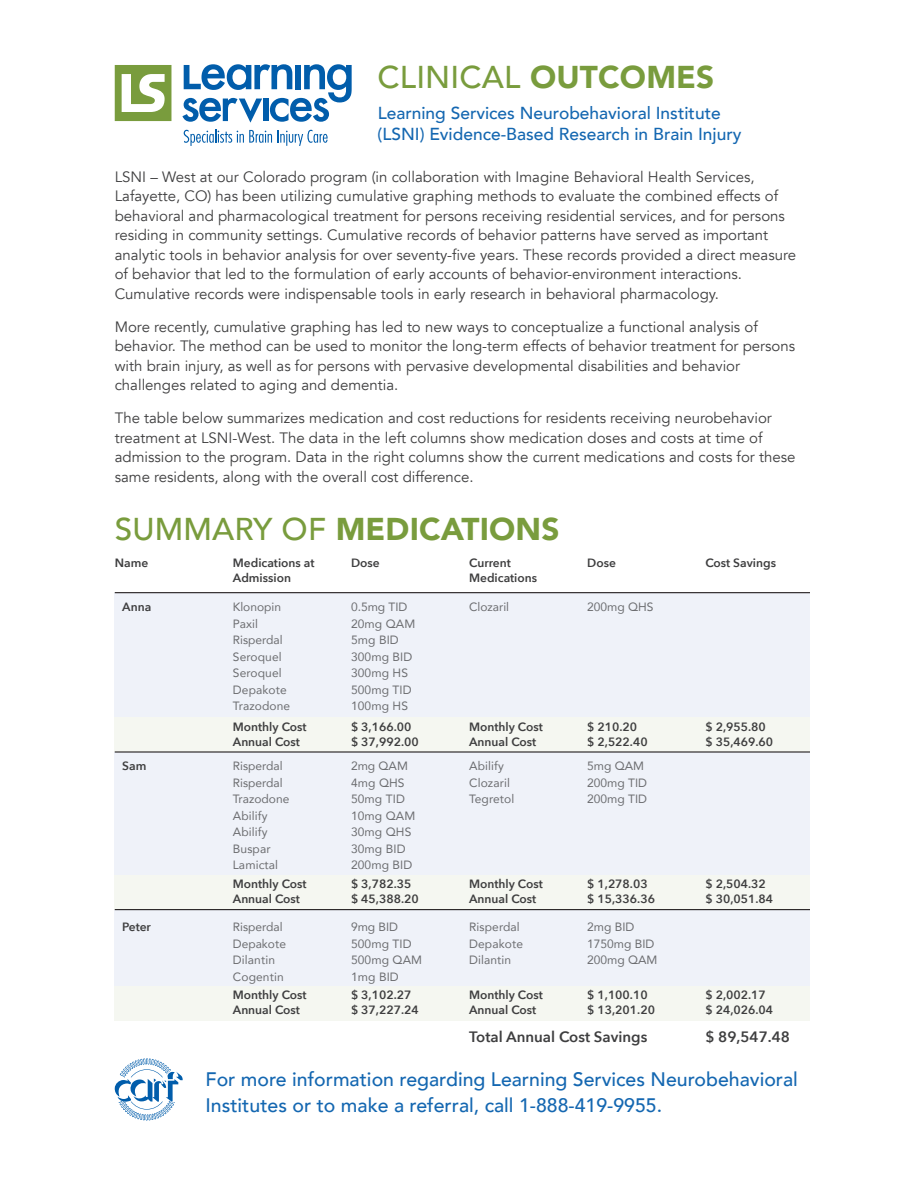
<style>
.page{position:relative;width:918px;height:1188px;background:#fff}
.page>*{position:absolute;margin:0;border:0;box-sizing:border-box;transform-origin:0 0}
.t1{font:900 31.5px "Avenir";letter-spacing:.005em;color:#799c3d}
.t2{font:500 31.5px "Avenir";letter-spacing:.005em;color:#799c3d}
.Body_Copy{font:500 19.5px/25.5px "Avenir";color:#1467b1}
.Body_Copy-2{font:500 17.4px/20.9px "Avenir";color:#1467b1}
.Body_Copy-3{font:15px/19.5px "Avenir";color:#3e3e3f}
.Body_Copy-4{font:600 15px "Avenir Next";color:#3e3e3f}
.Body_Copy-5{font:12px "Avenir";letter-spacing:.01em;color:#6c6d70}
.Body_Copy-6{font:600 12px/14.4px "Avenir Next";color:#3e3e3f}
.s1{font-weight:900}
.s2{font-weight:500}
</style>
<div class="page">
<div style="left:115px;top:717px;width:695px;height:35px;background:#f5f7f1"></div>
<div style="left:115px;top:593px;width:695px;height:124px;background:#eff2f9"></div>
<div style="left:115px;top:752px;width:695px;height:124px;background:#eff2f9"></div>
<div style="left:115px;top:911px;width:695px;height:75px;background:#eff2f9"></div>
<div style="left:115px;top:875px;width:695px;height:35px;background:#f5f7f1"></div>
<div style="left:115px;top:986px;width:695px;height:34px;background:#f5f7f1"></div>
<svg style="left:182px;top:64px;width:170px;height:59px"></svg>
<svg style="left:184px;top:129px;width:144px;height:17px"></svg>
<svg style="left:115px;top:65px;width:56px;height:56px"></svg>
<hr style="left:115px;top:592px;width:695px;height:1px;background:#231f20">
<hr style="left:115px;top:751px;width:695px;height:2px;background:#231f20">
<hr style="left:115px;top:909px;width:695px;height:1px;background:#231f20">
<svg style="left:115px;top:1058px;width:68px;height:63px"></svg>
<p class="t2" style="left:378px;top:50px;width:338px">CLINICAL <span class="s1">OUTCOMES</span></p>
<p class="Body_Copy-2" style="left:378px;top:102px;width:365px">Learning Services Neurobehavioral Institute (LSNI) Evidence-Based Research in Brain Injury</p>
<p class="Body_Copy-3" style="left:115px;top:167px;width:683px">LSNI – West at our Colorado program (in collaboration with Imagine Behavioral Health Services, Lafayette, CO) has been utilizing cumulative graphing methods to evaluate the combined effects of behavioral and pharmacological treatment for persons receiving residential services, and for persons residing in community settings. Cumulative records of behavior patterns have served as important analytic tools in behavior analysis for over seventy-five years. These records provided a direct measure of behavior that led to the formulation of early accounts of behavior-environment interactions.<br>Cumulative records were indispensable tools in early research in behavioral pharmacology.</p>
<p class="Body_Copy-3" style="left:115px;top:317px;width:682px">More recently, cumulative graphing has led to new ways to conceptualize a functional analysis of behavior. The method can be used to monitor the long-term effects of behavior treatment for persons with brain injury, as well as for persons with pervasive developmental disabilities and behavior challenges related to aging and dementia.</p>
<p class="Body_Copy-3" style="left:115px;top:408px;width:682px">The table below summarizes medication and cost reductions for residents receiving neurobehavior treatment at LSNI-West. The data in the left columns show medication doses and costs at time of admission to the program. Data in the right columns show the current medications and costs for these same residents, along with the overall cost difference.</p>
<p class="t1" style="left:115px;top:502px;width:446px"><span class="s2">SUMMARY OF</span> MEDICATIONS</p>
<p class="Body_Copy-6" style="left:115px;top:556px;width:35px">Name</p>
<p class="Body_Copy-6" style="left:122px;top:600px;width:31px">Anna</p>
<p class="Body_Copy-6" style="left:233px;top:556px;width:83px">Medications at<br>Admission</p>
<p class="Body_Copy-5" style="left:233px;top:598px;width:50px">Klonopin</p>
<p class="Body_Copy-5" style="left:233px;top:614px;width:27px">Paxil</p>
<p class="Body_Copy-5" style="left:233px;top:631px;width:51px">Risperdal</p>
<p class="Body_Copy-5" style="left:233px;top:647px;width:50px">Seroquel</p>
<p class="Body_Copy-5" style="left:233px;top:664px;width:50px">Seroquel</p>
<p class="Body_Copy-5" style="left:233px;top:680px;width:55px">Depakote</p>
<p class="Body_Copy-5" style="left:233px;top:697px;width:59px">Trazodone</p>
<p class="Body_Copy-6" style="left:351px;top:556px;width:30px">Dose</p>
<p class="Body_Copy-6" style="left:469px;top:556px;width:70px">Current<br>Medications</p>
<p class="Body_Copy-6" style="left:587px;top:556px;width:30px">Dose</p>
<p class="Body_Copy-6" style="left:705px;top:556px;width:72px">Cost Savings</p>
<p class="Body_Copy-5" style="left:351px;top:598px;width:58px">0.5mg TID</p>
<p class="Body_Copy-5" style="left:351px;top:614px;width:66px">20mg QAM</p>
<p class="Body_Copy-5" style="left:351px;top:631px;width:49px">5mg BID</p>
<p class="Body_Copy-5" style="left:351px;top:647px;width:63px">300mg BID</p>
<p class="Body_Copy-5" style="left:351px;top:664px;width:59px">300mg HS</p>
<p class="Body_Copy-5" style="left:351px;top:680px;width:62px">500mg TID</p>
<p class="Body_Copy-5" style="left:351px;top:697px;width:59px">100mg HS</p>
<p class="Body_Copy-5" style="left:469px;top:598px;width:41px">Clozaril</p>
<p class="Body_Copy-5" style="left:587px;top:598px;width:68px">200mg QHS</p>
<p class="Body_Copy-6" style="left:233px;top:719px;width:75px">Monthly Cost</p>
<p class="Body_Copy-6" style="left:351px;top:719px;width:62px">$ 3,166.00</p>
<p class="Body_Copy-6" style="left:469px;top:719px;width:75px">Monthly Cost</p>
<p class="Body_Copy-6" style="left:587px;top:719px;width:52px">$ 210.20</p>
<p class="Body_Copy-6" style="left:705px;top:719px;width:62px">$ 2,955.80</p>
<p class="Body_Copy-6" style="left:233px;top:734px;width:69px">Annual Cost</p>
<p class="Body_Copy-6" style="left:351px;top:734px;width:69px">$ 37,992.00</p>
<p class="Body_Copy-6" style="left:469px;top:734px;width:69px">Annual Cost</p>
<p class="Body_Copy-6" style="left:587px;top:734px;width:62px">$ 2,522.40</p>
<p class="Body_Copy-6" style="left:705px;top:734px;width:69px">$ 35,469.60</p>
<p class="Body_Copy-6" style="left:122px;top:759px;width:26px">Sam</p>
<p class="Body_Copy-5" style="left:233px;top:757px;width:51px">Risperdal</p>
<p class="Body_Copy-5" style="left:233px;top:773px;width:51px">Risperdal</p>
<p class="Body_Copy-5" style="left:233px;top:790px;width:58px">Trazodone</p>
<p class="Body_Copy-5" style="left:233px;top:806px;width:36px">Abilify</p>
<p class="Body_Copy-5" style="left:233px;top:823px;width:36px">Abilify</p>
<p class="Body_Copy-5" style="left:233px;top:839px;width:39px">Buspar</p>
<p class="Body_Copy-5" style="left:233px;top:856px;width:47px">Lamictal</p>
<p class="Body_Copy-5" style="left:351px;top:757px;width:58px">2mg QAM</p>
<p class="Body_Copy-5" style="left:351px;top:773px;width:55px">4mg QHS</p>
<p class="Body_Copy-5" style="left:351px;top:790px;width:55px">50mg TID</p>
<p class="Body_Copy-5" style="left:351px;top:806px;width:66px">10mg QAM</p>
<p class="Body_Copy-5" style="left:351px;top:823px;width:62px">30mg QHS</p>
<p class="Body_Copy-5" style="left:351px;top:839px;width:56px">30mg BID</p>
<p class="Body_Copy-5" style="left:351px;top:856px;width:63px">200mg BID</p>
<p class="Body_Copy-5" style="left:469px;top:757px;width:36px">Abilify</p>
<p class="Body_Copy-5" style="left:469px;top:773px;width:42px">Clozaril</p>
<p class="Body_Copy-5" style="left:469px;top:790px;width:47px">Tegretol</p>
<p class="Body_Copy-5" style="left:587px;top:757px;width:58px">5mg QAM</p>
<p class="Body_Copy-5" style="left:587px;top:773px;width:61px">200mg TID</p>
<p class="Body_Copy-5" style="left:587px;top:790px;width:61px">200mg TID</p>
<p class="Body_Copy-6" style="left:233px;top:876px;width:75px">Monthly Cost</p>
<p class="Body_Copy-6" style="left:351px;top:876px;width:62px">$ 3,782.35</p>
<p class="Body_Copy-6" style="left:469px;top:876px;width:75px">Monthly Cost</p>
<p class="Body_Copy-6" style="left:587px;top:876px;width:62px">$ 1,278.03</p>
<p class="Body_Copy-6" style="left:705px;top:876px;width:62px">$ 2,504.32</p>
<p class="Body_Copy-6" style="left:233px;top:891px;width:69px">Annual Cost</p>
<p class="Body_Copy-6" style="left:351px;top:891px;width:69px">$ 45,388.20</p>
<p class="Body_Copy-6" style="left:469px;top:891px;width:69px">Annual Cost</p>
<p class="Body_Copy-6" style="left:587px;top:891px;width:69px">$ 15,336.36</p>
<p class="Body_Copy-6" style="left:705px;top:891px;width:69px">$ 30,051.84</p>
<p class="Body_Copy-6" style="left:122px;top:920px;width:30px">Peter</p>
<p class="Body_Copy-5" style="left:233px;top:918px;width:51px">Risperdal</p>
<p class="Body_Copy-5" style="left:233px;top:934px;width:55px">Depakote</p>
<p class="Body_Copy-5" style="left:233px;top:951px;width:44px">Dilantin</p>
<p class="Body_Copy-5" style="left:233px;top:967px;width:52px">Cogentin</p>
<p class="Body_Copy-5" style="left:351px;top:918px;width:49px">9mg BID</p>
<p class="Body_Copy-5" style="left:351px;top:934px;width:62px">500mg TID</p>
<p class="Body_Copy-5" style="left:351px;top:951px;width:73px">500mg QAM</p>
<p class="Body_Copy-5" style="left:351px;top:967px;width:49px">1mg BID</p>
<p class="Body_Copy-5" style="left:469px;top:918px;width:52px">Risperdal</p>
<p class="Body_Copy-5" style="left:469px;top:934px;width:55px">Depakote</p>
<p class="Body_Copy-5" style="left:469px;top:951px;width:44px">Dilantin</p>
<p class="Body_Copy-5" style="left:587px;top:918px;width:49px">2mg BID</p>
<p class="Body_Copy-5" style="left:587px;top:934px;width:69px">1750mg BID</p>
<p class="Body_Copy-5" style="left:587px;top:951px;width:72px">200mg QAM</p>
<p class="Body_Copy-6" style="left:233px;top:987px;width:75px">Monthly Cost</p>
<p class="Body_Copy-6" style="left:351px;top:987px;width:62px">$ 3,102.27</p>
<p class="Body_Copy-6" style="left:469px;top:987px;width:75px">Monthly Cost</p>
<p class="Body_Copy-6" style="left:587px;top:987px;width:62px">$ 1,100.10</p>
<p class="Body_Copy-6" style="left:705px;top:987px;width:62px">$ 2,002.17</p>
<p class="Body_Copy-6" style="left:233px;top:1002px;width:69px">Annual Cost</p>
<p class="Body_Copy-6" style="left:351px;top:1002px;width:69px">$ 37,227.24</p>
<p class="Body_Copy-6" style="left:587px;top:1002px;width:69px">$ 13,201.20</p>
<p class="Body_Copy-6" style="left:469px;top:1002px;width:69px">Annual Cost</p>
<p class="Body_Copy-4" style="left:469px;top:1024px;width:180px">Total Annual Cost Savings</p>
<p class="Body_Copy-6" style="left:705px;top:1002px;width:69px">$ 24,026.04</p>
<p class="Body_Copy-4" style="left:705px;top:1024px;width:86px">$ 89,547.48</p>
<p class="Body_Copy" style="left:206px;top:1065px;width:594px">For more information regarding Learning Services Neurobehavioral<br>Institutes or to make a referral, call 1-888-419-9955.</p>
</div>
